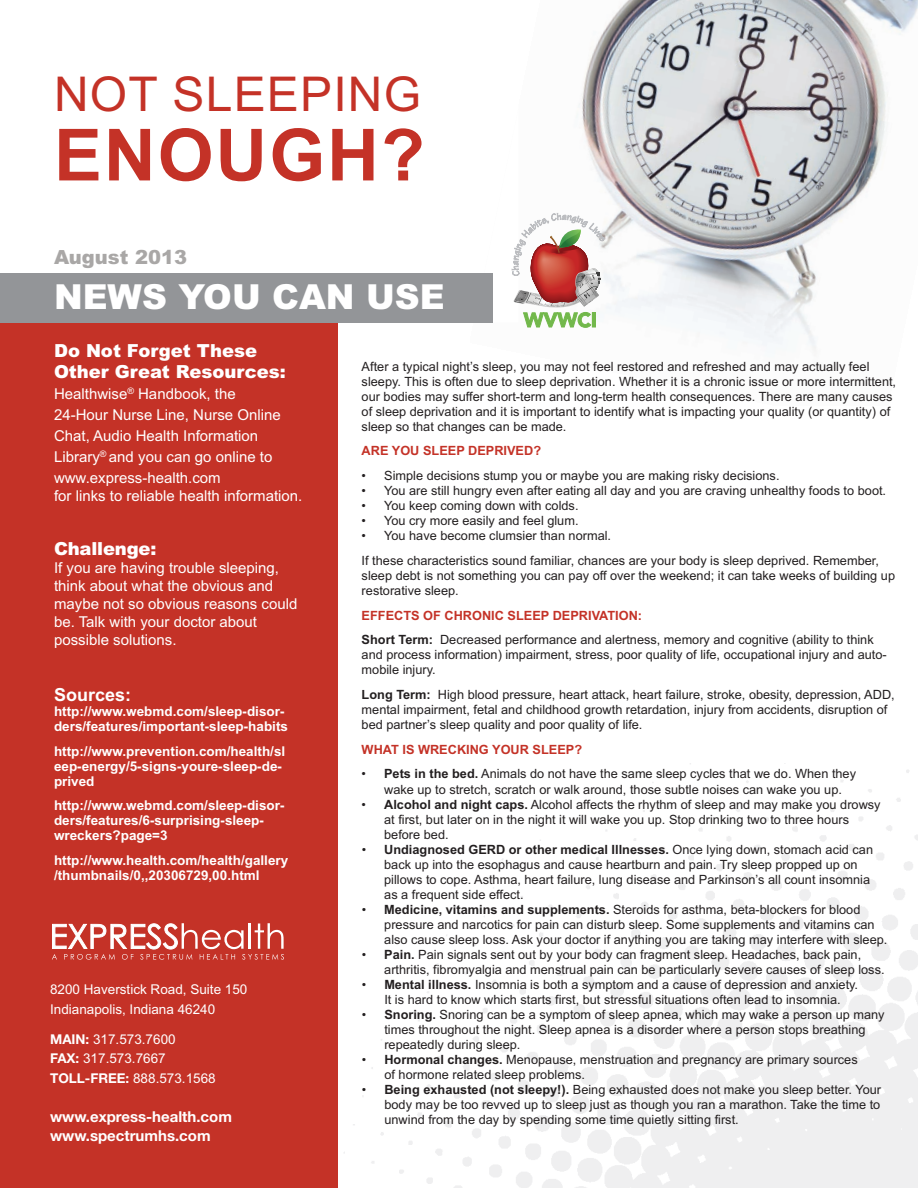
<style>
.page{position:relative;width:918px;height:1188px;background:#fff}
.page>*{position:absolute;margin:0;border:0;box-sizing:border-box;transform-origin:0 0}
.t1{font:700 72px "Arial";letter-spacing:.025em;color:#c43227}
.t2{font:48px "Arial";letter-spacing:.025em;color:#c43227}
.t3{font:900 34.5px "Arial";color:#fff}
.t4{font:900 19.5px "Arial";color:#a9a7a6}
.t5{font:900 18px/21px "Arial";color:#fff}
.t6{font:700 18px "Arial";color:#fff}
.t7{font:15px/21px "Arial";color:#fff}
.t8{font:700 15px/19.5px "Helvetica Neue";color:#fff}
.t9{font:700 13.5px/15px "Arial";color:#fff}
.t10{font:13.5px/19.5px "Arial";color:#fff}
.t11{font:12.75px/15px "Arial";color:#231f20}
.t12{font:700 12.75px "Arial";color:#c43227}
.s1{font-family:"Helvetica Neue";font-weight:700}
.s2{font-weight:700;color:#c43227}
.s3{font-weight:700}
</style>
<div class="page">
<img style="left:470px;top:0;width:448px;height:351px">
<div style="left:0;top:303px;width:337px;height:885px;background:#c43227"></div>
<svg style="left:52px;top:923px;width:232px;height:37px"></svg>
<img style="left:470px;top:0;width:48px;height:273px">
<img style="left:474px;top:108px;width:44px;height:214px">
<div style="left:0;top:273px;width:493px;height:49px;background:#939598"></div>
<svg style="left:512px;top:213px;width:93px;height:114px"></svg>
<div style="left:592px;top:313px;width:4px;height:14px;border:1px solid #72b84b"></div>
<h2 class="t2" style="left:54px;top:67px;width:369px">NOT SLEEPING</h2>
<h1 class="t1" style="left:54px;top:113px;width:372px">ENOUGH?</h1>
<h3 class="t4" style="left:54px;top:246px;width:135px">August 2013</h3>
<h3 class="t3" style="left:54px;top:277px;width:392px">NEWS YOU CAN USE</h3>
<h3 class="t5" style="left:54px;top:340px;width:233px">Do Not Forget These<br>Other Great Resources:</h3>
<p class="t7" style="left:54px;top:383px;width:228px">Healthwise<sup>®</sup> Handbook, the<br>24-Hour N urse Line, Nurse Online<br>Chat, Audio Health Information<br>Library<sup>®</sup> and you can go online to www.express-health.com</p>
<p class="t7" style="left:54px;top:485px;width:250px">for links to reliable health information.</p>
<h3 class="t5" style="left:54px;top:538px;width:104px">Challenge:</h3>
<p class="t7" style="left:54px;top:559px;width:245px;line-height:18px">If you are having trouble sleeping, think about what the obvious and maybe not so obvious reasons could be. Talk with your doctor about possible solutions.</p>
<h3 class="t6" style="left:54px;top:684px;width:79px">Sources:</h3>
<p class="t9" style="left:54px;top:704px;width:236px">http://www.webmd.com/sleep-disor&shy;ders/features/important-sleep-habits</p>
<p class="t9" style="left:54px;top:744px;width:233px">http://www.prevention.com/health/sl eep-energy/5-signs-youre-sleep-de&shy;prived</p>
<p class="t9" style="left:54px;top:798px;width:232px">http://www.webmd.com/sleep-disor&shy;ders/features/6-surprising-sleep&shy;wreckers?page=3</p>
<p class="t9" style="left:54px;top:853px;width:236px">http://www.health.com/health/gallery /thumbnails/0,,20306729,00.html</p>
<p class="t10" style="left:50px;top:980px;width:199px">8200 Haverstick Road, Suite 150<br>Indianapolis, Indiana 46240</p>
<p class="t10" style="left:50px;top:1029px;width:167px"><span class="s1">MAIN:</span> 317.573.7600<br><span class="s1">FAX:</span> 317.573.7667<br><span class="s1">TOLL-FREE:</span> 888.573.1568</p>
<p class="t8" style="left:50px;top:1106px;width:183px">www.express-health.com www.spectrumhs.com</p>
<p class="t11" style="left:362px;top:359px;width:536px">After a typical night’s sleep, you may not feel restored and refreshed and may actually feel sleepy. This is often due to sleep deprivation. Whether it is a chronic issue or more intermittent, our bodies may suffer short-term and long-term health consequences. There are many causes of sleep deprivation and it is important to identify what is impacting your quality (or quantity) of sleep so that changes can be made.</p>
<p class="t12" style="left:362px;top:444px;width:181px">ARE YOU SLEEP DEPRIVED?</p>
<p class="t11" style="left:362px;top:468px;width:419px">• Simple decisions stump you or maybe you are making risky decisions.</p>
<p class="t11" style="left:362px;top:483px;width:526px">• You are still hungry even after eating all day and you are craving unhealthy foods to boot.</p>
<p class="t11" style="left:362px;top:498px;width:218px">• You keep coming down with colds.</p>
<p class="t11" style="left:362px;top:513px;width:218px">• You cry more easily and feel glum.</p>
<p class="t11" style="left:362px;top:523px;width:519px;line-height:24.8px">• You have become clumsier than normal.<br>If these characteristics sound familiar, chances are your body is sleep deprived. Remember,</p>
<p class="t11" style="left:362px;top:568px;width:535px">sleep debt is not something you can pay off over the weekend; it can take weeks of building up restorative sleep.</p>
<p class="t11" style="left:362px;top:603px;width:514px;line-height:24.8px"><span class="s2">EFFECTS OF CHRONIC SLEEP DEPRIVATION:<br></span><span class="s3">Short Term:</span> Decreased performance and alertness, memory and cognitive (ability to think</p>
<p class="t11" style="left:362px;top:647px;width:527px">and process information) impairment, stress, poor quality of life, occupational injury and auto&shy;mobile injury.</p>
<p class="t11" style="left:362px;top:687px;width:535px"><span class="s3">Long Term:</span> High blood pressure, heart attack, heart failure, stroke, obesity, depression, ADD, mental impairment, fetal and childhood growth retardation, injury from accidents, disruption of bed partner’s sleep quality and poor quality of life.</p>
<p class="t12" style="left:362px;top:742px;width:222px">WHAT IS WRECKING YOUR SLEEP?</p>
<p class="t11" style="left:384px;top:767px;width:473px;text-indent:-23px">• <span class="s3">Pets in the bed.</span> Animals do not have the same sleep cycles that we do. When they wake up to stretch, scratch or walk around, those subtle noises can wake you up.</p>
<p class="t11" style="left:384px;top:797px;width:498px;text-indent:-23px">• <span class="s3">Alcohol and night caps.</span> Alcohol affects the rhythm of sleep and may make you drowsy at first, but later on in the night it will wake you up. Stop drinking two to three hours before bed.</p>
<p class="t11" style="left:384px;top:842px;width:490px;text-indent:-23px">• <span class="s3">Undiagnosed GERD or other medical Illnesses.</span> Once lying down, stomach acid can back up into the esophagus and cause heartburn and pain. Try sleep propped up on pillows to cope. Asthma, heart failure, lung disease and Parkinson’s all count insomnia as a frequent side effect.</p>
<p class="t11" style="left:384px;top:902px;width:505px;text-indent:-23px">• <span class="s3">Medicine, vitamins and supplements.</span> Steroids for asthma, beta-blockers for blood pressure and narcotics for pain can disturb sleep. Some supplements and vitamins can also cause sleep loss. Ask your doctor if anything you are taking may interfere with sleep.</p>
<p class="t11" style="left:384px;top:947px;width:502px;text-indent:-23px">• <span class="s3">Pain.</span> Pain signals sent out by your body can fragment sleep. Headaches, back pain, arthritis, fibromyalgia and menstrual pain can be particularly severe causes of sleep loss.</p>
<p class="t11" style="left:362px;top:977px;width:498px;text-align:center">• <span class="s3">Mental illness.</span> Insomnia is both a symptom and a cause of depression and anxiety.<br>It is hard to know which starts first, but stressful situations often lead to insomnia.</p>
<p class="t11" style="left:384px;top:1007px;width:502px;text-indent:-23px">• <span class="s3">Snoring.</span> Snoring can be a symptom of sleep apnea, which may wake a person up many times throughout the night. Sleep apnea is a disorder where a person stops breathing repeatedly during sleep.</p>
<p class="t11" style="left:384px;top:1052px;width:475px;text-indent:-23px">• <span class="s3">Hormonal changes.</span> Menopause, menstruation and pregnancy are primary sources of hormone related sleep problems.</p>
<p class="t11" style="left:384px;top:1082px;width:498px;text-align:justify;text-indent:-23px">• <span class="s3">Being exhausted (not sleepy!).</span> Being exhausted does not make you sleep better. Your body may be too revved up to sleep just as though you ran a marathon. Take the time to unwind from the day by spending some time quietly sitting first.</p>
</div>
